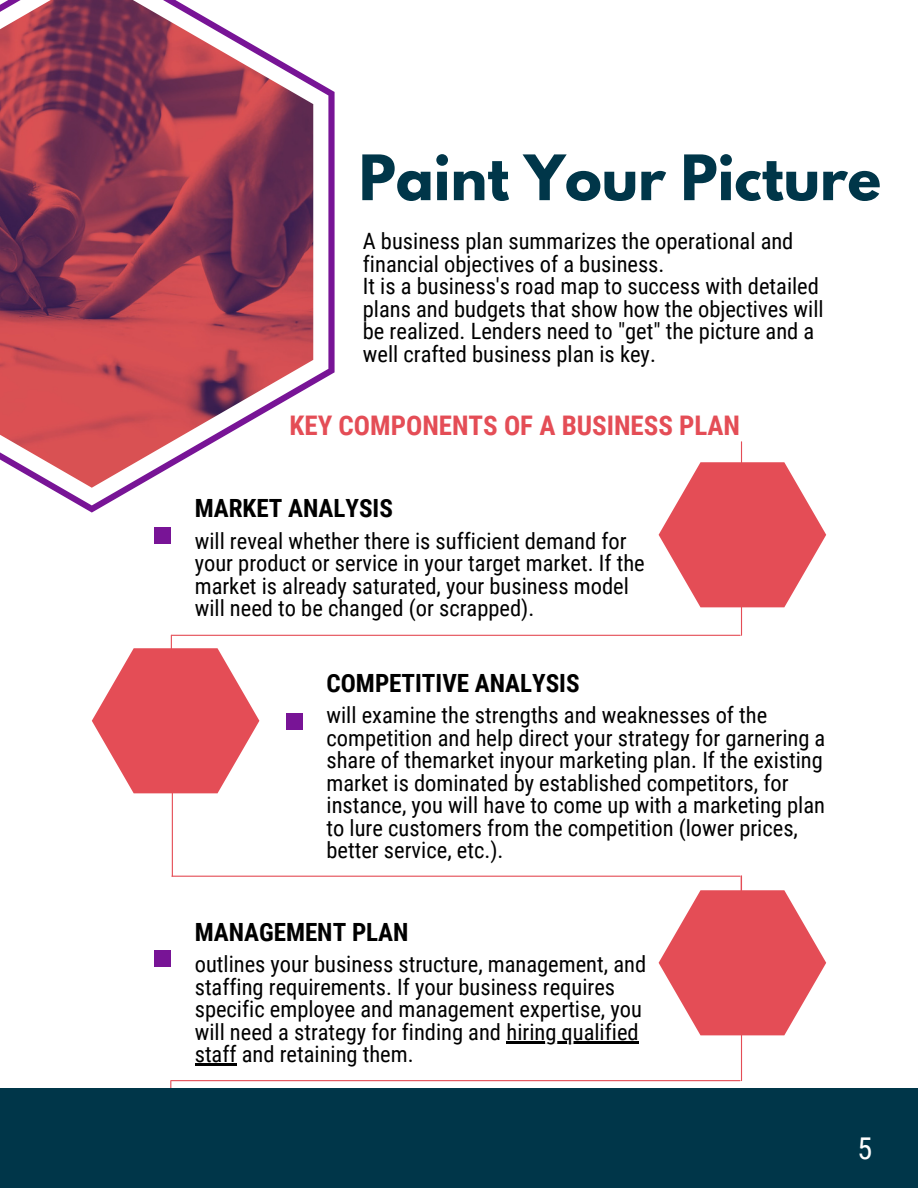
<style>
.page{position:relative;width:918px;height:1188px;background:#fff}
.page>*{position:absolute;margin:0;border:0;box-sizing:border-box;transform-origin:0 0}
.t1{font:700 55.5px "League Spartan";color:#003649}
.t2{font:30px "Roboto Condensed";color:#fff}
.t3{font:700 27px "Roboto Condensed";color:#e44d56}
.t4{font:700 25.05px "Roboto Condensed";color:#000}
.t5{font:22.5px/22.5px "Roboto Condensed";color:#000}
</style>
<div class="page">
<hr style="left:741px;top:442px;width:1px;height:193px;background:#e44d56">
<hr style="left:741px;top:876px;width:1px;height:32px;background:#e44d56">
<hr style="left:741px;top:1006px;width:1px;height:75px;background:#e44d56">
<svg style="left:659px;top:462px;width:167px;height:145px"></svg>
<hr style="left:172px;top:755px;width:1px;height:121px;background:#e44d56">
<svg style="left:659px;top:890px;width:167px;height:145px"></svg>
<svg style="left:92px;top:635px;width:167px;height:158px"></svg>
<hr style="left:172px;top:635px;width:568px;height:1px;background:#e44d56">
<hr style="left:172px;top:876px;width:568px;height:1px;background:#e44d56">
<hr style="left:171px;top:1080px;width:569px;height:1px;background:#e44d56">
<svg style="left:49px;top:79px;width:286px;height:434px"></svg>
<img style="left:0;top:0;width:313px;height:488px">
<hr style="left:170px;top:1081px;width:1px;height:30px;background:#e44d56">
<div style="left:0;top:1088px;width:918px;height:100px;background:#003649"></div>
<div style="left:154px;top:527px;width:17px;height:17px;background:#781496"></div>
<div style="left:286px;top:713px;width:17px;height:17px;background:#781496"></div>
<div style="left:154px;top:950px;width:17px;height:17px;background:#781496"></div>
<hr style="left:506px;top:1041px;width:133px;height:2px;background:#000">
<hr style="left:195px;top:1064px;width:42px;height:2px;background:#000">
<h1 class="t1" style="left:359px;top:150px;width:523px">Paint Your Picture</h1>
<p class="t5" style="left:363px;top:230px;width:462px">A business plan summarizes the operational and financial objectives of a business.<br>It is a business's road map to success with detailed plans and budgets that show how the objectives will be realized. Lenders need to "get" the picture and a well crafted business plan is key.</p>
<p class="t3" style="left:290px;top:410px;width:452px">KEY COMPONENTS OF A BUSINESS PLAN</p>
<p class="t4" style="left:195px;top:494px;width:200px">MARKET ANALYSIS</p>
<p class="t5" style="left:195px;top:530px;width:452px">will reveal whether there is sufficient demand for your product or service in your target market. If the market is already saturated, your business model will need to be changed (or scrapped).</p>
<p class="t4" style="left:327px;top:669px;width:255px">COMPETITIVE ANALYSIS</p>
<p class="t5" style="left:327px;top:704px;width:500px">will examine the strengths and weaknesses of the competition and help direct your strategy for garnering a share of themarket inyour marketing plan. If the existing market is dominated by established competitors, for instance, you will have to come up with a marketing plan to lure customers from the competition (lower prices, better service, etc.).</p>
<p class="t4" style="left:195px;top:918px;width:215px">MANAGEMENT PLAN</p>
<p class="t5" style="left:195px;top:954px;width:453px">outlines your business structure, management, and staffing requirements. If your business requires specific employee and management expertise, you will need a strategy for finding and hiring qualified staff and retaining them.</p>
<h2 class="t2" style="left:857px;top:1131px;width:16px">5</h2>
</div>
